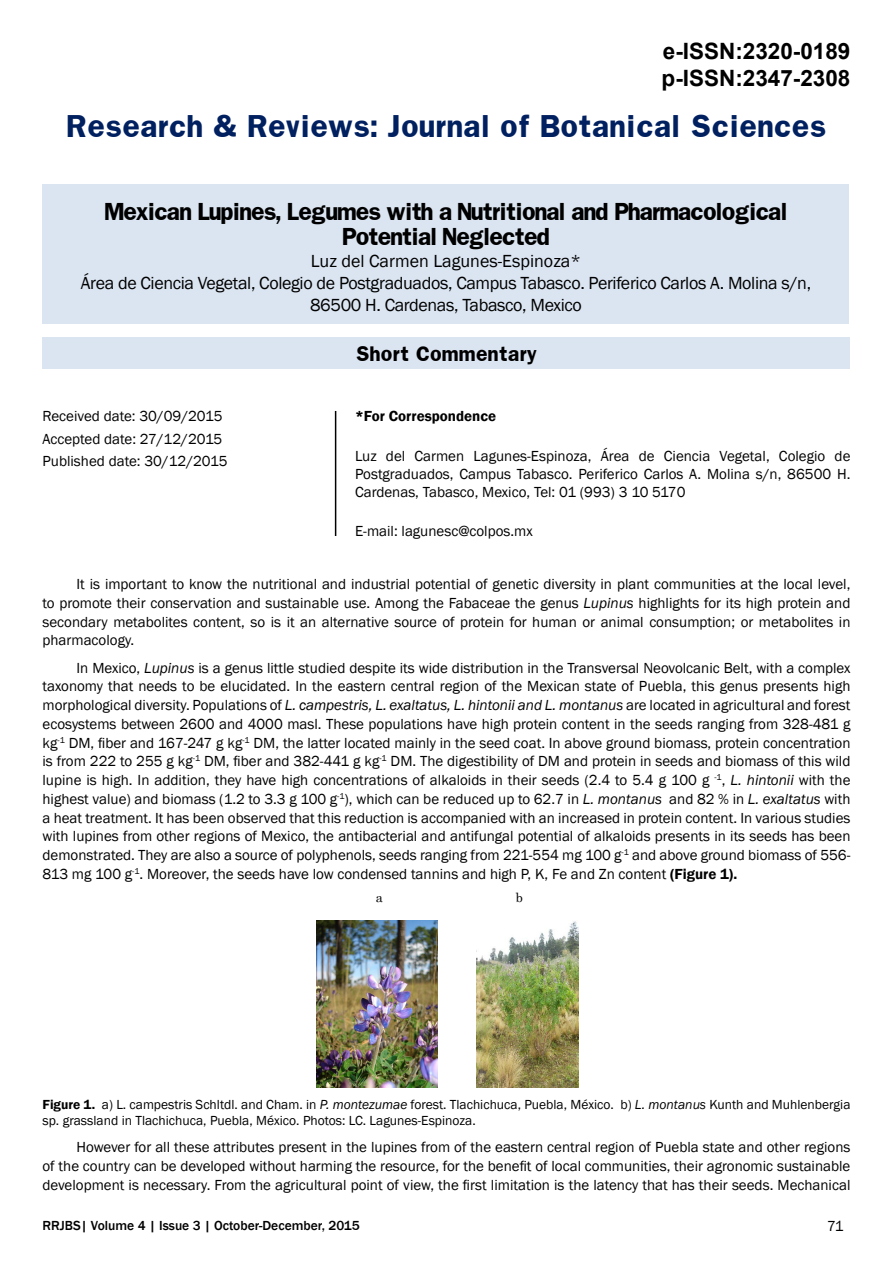
<style>
.page{position:relative;width:893px;height:1263px;background:#fff}
.page>*{position:absolute;margin:0;border:0;box-sizing:border-box;transform-origin:0 0}
.t1{font:700 27px "Franklin";color:#002060}
.t2{font:700 22.5px/27px "Arial";color:#000}
.t3{font:700 21px/25.5px "Franklin";letter-spacing:-.06em;color:#000;text-align:center}
.t4{font:18px/21.9px "Franklin Gothic";letter-spacing:-.02em;color:#000;text-align:center}
.t5{font:700 18px "Franklin";color:#000}
.t6{font:15px/18.8px "Franklin Gothic";color:#000;text-align:justify}
.t7{font:600 15px "Franklin Gothic";color:#000}
.t8{font:13.5px/16.2px "Franklin Gothic";color:#000}
.t9{font:500 13.5px "Franklin Gothic";color:#000}
.t10{font:12.75px "Century";color:#000}
.s1{font-style:italic}
.s2{font-weight:600}
</style>
<div class="page">
<img style="left:316px;top:920px;width:122px;height:168px">
<img style="left:477px;top:921px;width:101px;height:167px">
<img style="left:430px;top:931px;width:8px;height:12px">
<svg style="left:316px;top:930px;width:8px;height:12px"></svg>
<div style="left:43px;top:184px;width:806px;height:140px;background:#dbe5f1"></div>
<div style="left:43px;top:337px;width:807px;height:31px;background:#dbe5f1"></div>
<hr style="left:335px;top:411px;width:1px;height:125px;background:#000">
<h2 class="t2" style="left:662px;top:38px;width:190px">e-ISSN:2320-0189 p-ISSN:2347-2308</h2>
<h1 class="t1" style="left:67px;top:108px;width:761px">Research &amp; Reviews: Journal of Botanical Sciences</h1>
<h3 class="t3" style="left:104px;top:198px;width:685px">Mexican Lupines, Legumes with a Nutritional and Pharmacological<br>Potential Neglected</h3>
<p class="t4" style="left:81px;top:251px;width:732px">Luz del Carmen Lagunes-Espinoza*<br>Área de Ciencia Vegetal, Colegio de Postgraduados, Campus Tabasco. Periferico Carlos A. Molina s/n,<br>86500 H. Cardenas, Tabasco, Mexico</p>
<p class="t5" style="left:356px;top:341px;width:183px">Short Commentary</p>
<p class="t6" style="left:43px;top:405px;width:187px;line-height:22.5px;text-align:left">Received date: 30/09/2015<br>Accepted date: 27/12/2015<br>Published date: 30/12/2015</p>
<p class="t7" style="left:355px;top:407px;width:143px">*For Correspondence</p>
<p class="t6" style="left:355px;top:447px;width:497px;line-height:18px">Luz del Carmen Lagunes-Espinoza, Área de Ciencia Vegetal, Colegio de Postgraduados, Campus Tabasco. Periferico Carlos A. Molina s/n, 86500 H.<br>Cardenas, Tabasco, Mexico, Tel: 01 (993) 3 10 5170</p>
<p class="t6" style="left:355px;top:522px;width:179px">E-mail: lagunesc@colpos.mx</p>
<p class="t6" style="left:43px;top:575px;width:809px;text-indent:34px">It is important to know the nutritional and industrial potential of genetic diversity in plant communities at the local level, to promote their conservation and sustainable use. Among the Fabaceae the genus <span class="s1">Lupinus</span> highlights for its high protein and secondary metabolites content, so is it an alternative source of protein for human or animal consumption; or metabolites in pharmacology.</p>
<p class="t6" style="left:43px;top:658px;width:809px;text-indent:34px">In Mexico, <span class="s1">Lupinus</span> is a genus little studied despite its wide distribution in the Transversal Neovolcanic Belt, with a complex taxonomy that needs to be elucidated. In the eastern central region of the Mexican state of Puebla, this genus presents high morphological diversity. Populations of <span class="s1">L. campestris, L. exaltatus, L. hintonii and L. montanus</span> are located in agricultural and forest ecosystems between 2600 and 4000 masl. These populations have high protein content in the seeds ranging from 328-481 g kg<sup>-1</sup> DM, fiber and 167-247 g kg<sup>-1</sup> DM, the latter located mainly in the seed coat. In above ground biomass, protein concentration is from 222 to 255 g kg<sup>-1</sup> DM, fiber and 382-441 g kg<sup>-1</sup> DM. The digestibility of DM and protein in seeds and biomass of this wild lupine is high. In addition, they have high concentrations of alkaloids in their seeds (2.4 to 5.4 g 100 g <sup>-1</sup>, <span class="s1">L. hintonii</span> with the highest value) and biomass (1.2 to 3.3 g 100 g<sup>-1</sup>), which can be reduced up to 62.7 in <span class="s1">L. montanus</span> and 82 % in <span class="s1">L. exaltatus</span> with a heat treatment. It has been observed that this reduction is accompanied with an increased in protein content. In various studies with lupines from other regions of Mexico, the antibacterial and antifungal potential of alkaloids presents in its seeds has been demonstrated. They are also a source of polyphenols, seeds ranging from 221-554 mg 100 g<sup>-1</sup> and above ground biomass of 556- 813 mg 100 g<sup>-1</sup>. Moreover, the seeds have low condensed tannins and high P, K, Fe and Zn content <span class="s2">(Figure 1).</span></p>
<p class="t10" style="left:376px;top:886px;width:9px">a</p>
<p class="t10" style="left:516px;top:886px;width:9px">b</p>
<p class="t8" style="left:43px;top:1096px;width:809px"><span class="s2">Figure 1.</span> a) L. campestris Schltdl. and Cham. in <span class="s1">P. montezumae</span> forest. Tlachichuca, Puebla, México. b) <span class="s1">L. montanus</span> Kunth and Muhlenbergia sp. grassland in Tlachichuca, Puebla, México. Photos: LC. Lagunes-Espinoza.</p>
<p class="t6" style="left:43px;top:1138px;width:809px;text-indent:34px">However for all these attributes present in the lupines from of the eastern central region of Puebla state and other regions of the country can be developed without harming the resource, for the benefit of local communities, their agronomic sustainable development is necessary. From the agricultural point of view, the first limitation is the latency that has their seeds. Mechanical</p>
<p class="t9" style="left:43px;top:1217px;width:319px">RRJBS| Volume 4 | Issue 3 | October-December, 2015</p>
<p class="t6" style="left:827px;top:1217px;width:18px">71</p>
</div>
